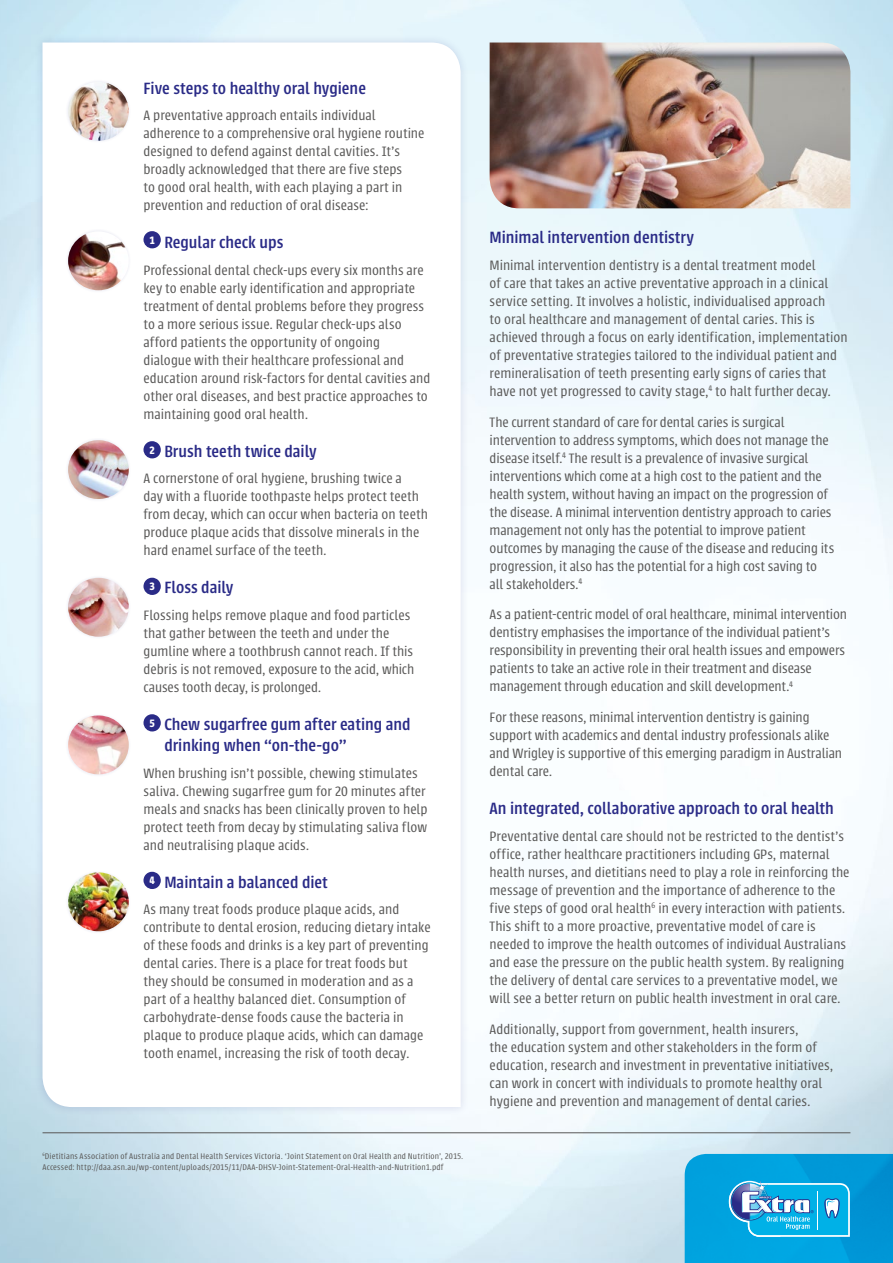
<style>
.page{position:relative;width:893px;height:1263px;background:#fff}
.page>*{position:absolute;margin:0;border:0;box-sizing:border-box;transform-origin:0 0}
.t1{font:500 18px/21px "Urbana";color:#2a2b87}
.t2{font:300 15px/18px "Urbana";letter-spacing:.005em;color:#585756}
.t3{font:300 9px/10.5px "Urbana";letter-spacing:.02em;color:#585756}
</style>
<div class="page">
<img style="left:490px;top:43px;width:360px;height:165px">
<div style="left:34px;top:34px;width:435px;height:1081px;background:#2a2b87;opacity:.15"></div>
<svg style="left:43px;top:43px;width:418px;height:1064px"></svg>
<hr style="left:43px;top:1132px;width:807px;height:1px;background:#585756">
<svg style="left:143px;top:231px;width:18px;height:17px"></svg>
<svg style="left:143px;top:441px;width:18px;height:17px"></svg>
<svg style="left:143px;top:578px;width:18px;height:17px"></svg>
<svg style="left:143px;top:714px;width:18px;height:17px"></svg>
<svg style="left:143px;top:872px;width:18px;height:17px"></svg>
<div style="left:66px;top:229px;width:66px;height:64px;background:#fff"></div>
<img style="left:68px;top:231px;width:58px;height:59px">
<div style="left:66px;top:79px;width:66px;height:64px;background:#fff"></div>
<img style="left:68px;top:82px;width:61px;height:59px">
<div style="left:66px;top:438px;width:66px;height:63px;background:#fff"></div>
<img style="left:68px;top:440px;width:61px;height:59px;border-radius:29px">
<div style="left:66px;top:575px;width:66px;height:64px;background:#fff"></div>
<img style="left:68px;top:578px;width:61px;height:59px">
<div style="left:66px;top:713px;width:66px;height:64px;background:#fff"></div>
<img style="left:68px;top:715px;width:61px;height:59px;border-radius:29px">
<div style="left:66px;top:870px;width:66px;height:64px;background:#fff"></div>
<img style="left:68px;top:872px;width:61px;height:59px;border-radius:29px">
<img style="left:685px;top:1154px;width:208px;height:109px">
<svg style="left:729px;top:1181px;width:121px;height:56px;background:#43b3e1"></svg>
<p class="t1" style="left:143px;top:78px;width:224px">Five steps to healthy oral hygiene</p>
<p class="t2" style="left:143px;top:107px;width:282px">A preventative approach entails individual adherence to a comprehensive oral hygiene routine designed to defend against dental cavities. It’s broadly acknowledged that there are five steps<br>to good oral health, with each playing a part in prevention and reduction of oral disease:</p>
<p class="t1" style="left:149px;top:232px;width:136px"><sup>1</sup> Regular check ups</p>
<p class="t2" style="left:143px;top:261px;width:288px">Professional dental check-ups every six months are key to enable early identification and appropriate treatment of dental problems before they progress to a more serious issue. Regular check-ups also afford patients the opportunity of ongoing dialogue with their healthcare professional and education around risk-factors for dental cavities and other oral diseases, and best practice approaches to maintaining good oral health.</p>
<p class="t1" style="left:149px;top:441px;width:169px"><sup>2</sup> Brush teeth twice daily</p>
<p class="t2" style="left:143px;top:470px;width:286px">A cornerstone of oral hygiene, brushing twice a<br>day with a fluoride toothpaste helps protect teeth from decay, which can occur when bacteria on teeth produce plaque acids that dissolve minerals in the hard enamel surface of the teeth.</p>
<p class="t1" style="left:149px;top:577px;width:86px"><sup>3</sup> Floss daily</p>
<p class="t2" style="left:143px;top:606px;width:272px">Flossing helps remove plaque and food particles that gather between the teeth and under the gumline where a toothbrush cannot reach. If this debris is not removed, exposure to the acid, which causes tooth decay, is prolonged.</p>
<p class="t1" style="left:164px;top:714px;width:248px;text-indent:-15px"><sup>5</sup> Chew sugarfree gum after eating and drinking when “on-the-go”</p>
<p class="t2" style="left:143px;top:764px;width:286px">When brushing isn’t possible, chewing stimulates saliva. Chewing sugarfree gum for 20 minutes after meals and snacks has been clinically proven to help protect teeth from decay by stimulating saliva flow and neutralising plaque acids.</p>
<p class="t1" style="left:149px;top:871px;width:180px"><sup>4</sup> Maintain a balanced diet</p>
<p class="t2" style="left:143px;top:900px;width:289px">As many treat foods produce plaque acids, and contribute to dental erosion, reducing dietary intake of these foods and drinks is a key part of preventing dental caries. There is a place for treat foods but they should be consumed in moderation and as a part of a healthy balanced diet. Consumption of carbohydrate-dense foods cause the bacteria in plaque to produce plaque acids, which can damage tooth enamel, increasing the risk of tooth decay.</p>
<p class="t3" style="left:43px;top:1151px;width:422px"><sup>6</sup>Dietitians Association of Australia and Dental Health Services Victoria. ‘Joint Statement on Oral Health and Nutrition’, 2015.<br>Accessed: http://daa.asn.au/wp-content/uploads/2015/11/DAA-DHSV-Joint-Statement-Oral-Health-and-Nutrition1.pdf</p>
<p class="t1" style="left:490px;top:227px;width:206px">Minimal intervention dentistry</p>
<p class="t2" style="left:490px;top:256px;width:360px">Minimal intervention dentistry is a dental treatment model<br>of care that takes an active preventative approach in a clinical service setting. It involves a holistic, individualised approach<br>to oral healthcare and management of dental caries. This is achieved through a focus on early identification, implementation of preventative strategies tailored to the individual patient and remineralisation of teeth presenting early signs of caries that have not yet progressed to cavity stage,<sup>4</sup> to halt further decay.</p>
<p class="t2" style="left:490px;top:413px;width:346px">The current standard of care for dental caries is surgical intervention to address symptoms, which does not manage the disease itself.<sup>4</sup> The result is a prevalence of invasive surgical interventions which come at a high cost to the patient and the health system, without having an impact on the progression of the disease. A minimal intervention dentistry approach to caries management not only has the potential to improve patient outcomes by managing the cause of the disease and reducing its progression, it also has the potential for a high cost saving to all stakeholders.<sup>4</sup></p>
<p class="t2" style="left:490px;top:606px;width:359px">As a patient-centric model of oral healthcare, minimal intervention dentistry emphasises the importance of the individual patient’s responsibility in preventing their oral health issues and empowers patients to take an active role in their treatment and disease management through education and skill development.<sup>4</sup></p>
<p class="t2" style="left:490px;top:708px;width:354px">For these reasons, minimal intervention dentistry is gaining support with academics and dental industry professionals alike and Wrigley is supportive of this emerging paradigm in Australian dental care.</p>
<p class="t1" style="left:490px;top:798px;width:346px">An integrated, collaborative approach to oral health</p>
<p class="t2" style="left:490px;top:827px;width:361px">Preventative dental care should not be restricted to the dentist’s office, rather healthcare practitioners including GPs, maternal health nurses, and dietitians need to play a role in reinforcing the message of prevention and the importance of adherence to the five steps of good oral health<sup>6</sup> in every interaction with patients.<br>This shift to a more proactive, preventative model of care is needed to improve the health outcomes of individual Australians and ease the pressure on the public health system. By realigning the delivery of dental care services to a preventative model, we will see a better return on public health investment in oral care.</p>
<p class="t2" style="left:490px;top:1020px;width:345px">Additionally, support from government, health insurers,<br>the education system and other stakeholders in the form of education, research and investment in preventative initiatives, can work in concert with individuals to promote healthy oral hygiene and prevention and management of dental caries.</p>
</div>
